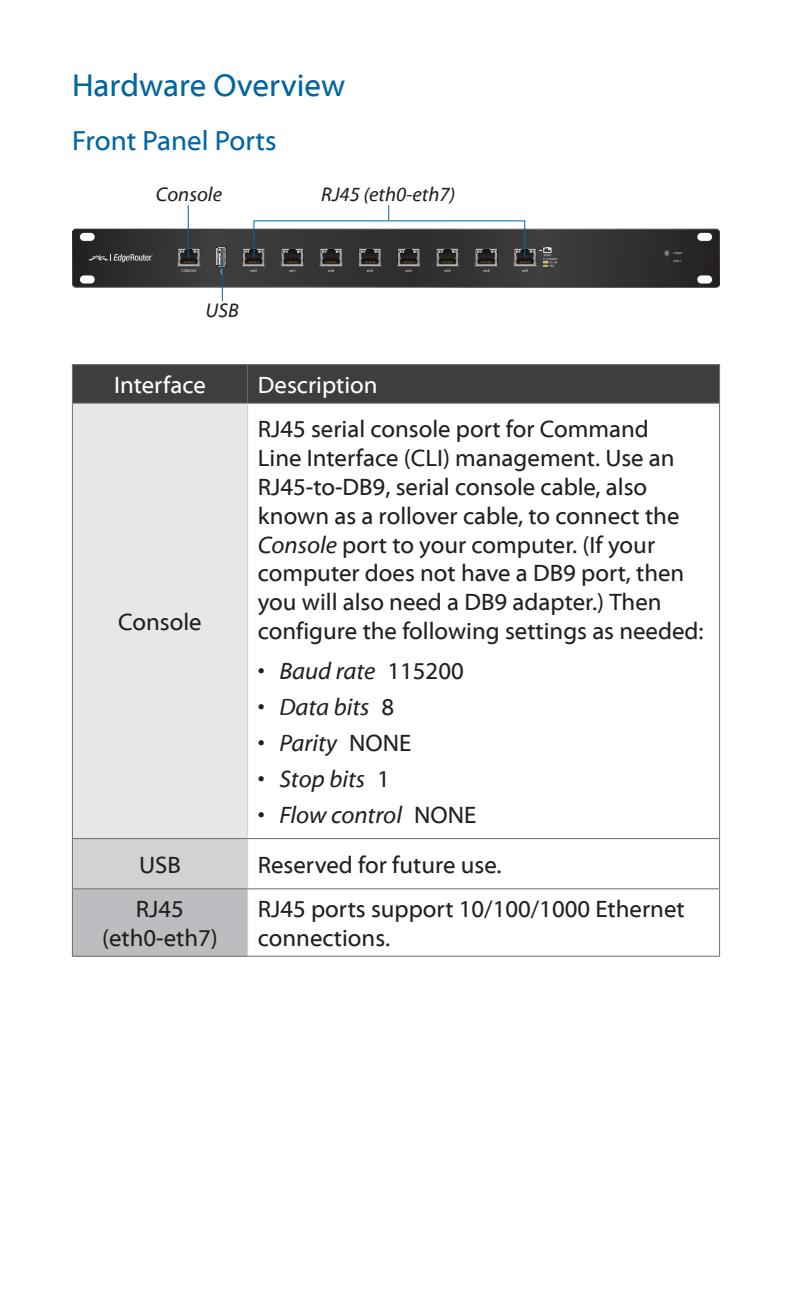
<style>
.page{position:relative;width:792px;height:1296px;background:#fff}
.page>*{position:absolute;margin:0;border:0;box-sizing:border-box;transform-origin:0 0}
.t1{font:32px "Myriad Web Pro";color:#0065a4}
.t2{font:28px "Myriad Web Pro";color:#0065a4}
.t3{font:24px/28.8px "Myriad Web Pro";color:#231f20}
.t4{font:italic 24px "Myriad Web Pro";color:#231f20}
.t5{font:24px "Myriad Web Pro";color:#fff}
.t6{font:italic 20px "Myriad Web Pro";color:#231f20}
.s1{font-style:italic}
.s2{font-style:normal}
</style>
<div class="page">
<svg style="left:72px;top:229px;width:648px;height:58px;background:#3a393a"></svg>
<hr style="left:188px;top:205px;width:1px;height:53px;background:#0065a4">
<svg style="left:388px;top:205px;width:1px;height:15px"></svg>
<hr style="left:222px;top:262px;width:1px;height:39px;background:#0065a4">
<div style="left:73px;top:365px;width:646px;height:37px;background:#3e3e3f"></div>
<div style="left:72px;top:403px;width:176px;height:436px;background:#e6e7e9"></div>
<div style="left:72px;top:839px;width:176px;height:50px;background:#d1d2d4"></div>
<div style="left:72px;top:889px;width:176px;height:67px;background:#bcbdc0"></div>
<hr style="left:72px;top:364px;width:176px;height:1px;background:#6c6d70">
<hr style="left:72px;top:365px;width:1px;height:38px;background:#6c6d70">
<hr style="left:248px;top:364px;width:472px;height:1px;background:#6c6d70">
<hr style="left:247px;top:365px;width:1px;height:38px;background:#6c6d70">
<hr style="left:719px;top:365px;width:1px;height:38px;background:#6c6d70">
<hr style="left:72px;top:402px;width:176px;height:2px;background:#6c6d70">
<hr style="left:72px;top:404px;width:1px;height:434px;background:#6c6d70">
<hr style="left:248px;top:402px;width:472px;height:2px;background:#6c6d70">
<hr style="left:719px;top:404px;width:1px;height:434px;background:#6c6d70">
<hr style="left:72px;top:838px;width:176px;height:1px;background:#6c6d70">
<hr style="left:72px;top:839px;width:1px;height:49px;background:#6c6d70">
<hr style="left:248px;top:838px;width:472px;height:1px;background:#6c6d70">
<hr style="left:719px;top:839px;width:1px;height:49px;background:#6c6d70">
<hr style="left:72px;top:888px;width:176px;height:2px;background:#6c6d70">
<hr style="left:72px;top:889px;width:1px;height:67px;background:#6c6d70">
<hr style="left:248px;top:888px;width:472px;height:2px;background:#6c6d70">
<hr style="left:719px;top:889px;width:1px;height:67px;background:#6c6d70">
<hr style="left:72px;top:956px;width:176px;height:1px;background:#6c6d70">
<hr style="left:248px;top:956px;width:472px;height:1px;background:#6c6d70">
<hr style="left:247px;top:404px;width:1px;height:434px;background:#d1d2d4">
<hr style="left:247px;top:889px;width:1px;height:67px;background:#d1d2d4">
<h1 class="t1" style="left:72px;top:68px;width:275px">Hardware Overview</h1>
<p class="t2" style="left:72px;top:126px;width:206px">Front Panel Ports</p>
<p class="t6" style="left:156px;top:184px;width:68px">Console</p>
<p class="t6" style="left:321px;top:184px;width:136px">RJ45 (eth0-eth7)</p>
<p class="t6" style="left:206px;top:299px;width:35px">USB</p>
<p class="t5" style="left:114px;top:372px;width:93px">Interface</p>
<p class="t5" style="left:258px;top:372px;width:121px">Description</p>
<p class="t3" style="left:118px;top:608px;width:85px">Console</p>
<p class="t3" style="left:258px;top:416px;width:447px">RJ45 serial console port for Command<br>Line Interface (CLI) management. Use an RJ45‑to-DB9, serial console cable, also known as a rollover cable, to connect the <span class="s1">Console</span> port to your computer. (If your computer does not have a DB9 port, then you will also need a DB9 adapter.) Then configure the following settings as needed:</p>
<p class="t4" style="left:258px;top:658px;width:208px"><span class="s2">•</span> Baud rate <span class="s2">115200</span></p>
<p class="t4" style="left:258px;top:694px;width:138px"><span class="s2">•</span> Data bits <span class="s2">8</span></p>
<p class="t4" style="left:258px;top:730px;width:155px"><span class="s2">•</span> Parity <span class="s2">NONE</span></p>
<p class="t4" style="left:258px;top:766px;width:134px"><span class="s2">•</span> Stop bits <span class="s2">1</span></p>
<p class="t4" style="left:258px;top:802px;width:220px"><span class="s2">•</span> Flow control <span class="s2">NONE</span></p>
<p class="t3" style="left:139px;top:851px;width:43px">USB</p>
<p class="t3" style="left:258px;top:851px;width:245px">Reserved for future use.</p>
<p class="t3" style="left:102px;top:895px;width:117px;text-align:center">RJ45 (eth0-eth7)</p>
<p class="t3" style="left:258px;top:895px;width:428px">RJ45 ports support 10/100/1000 Ethernet connections.</p>
</div>
